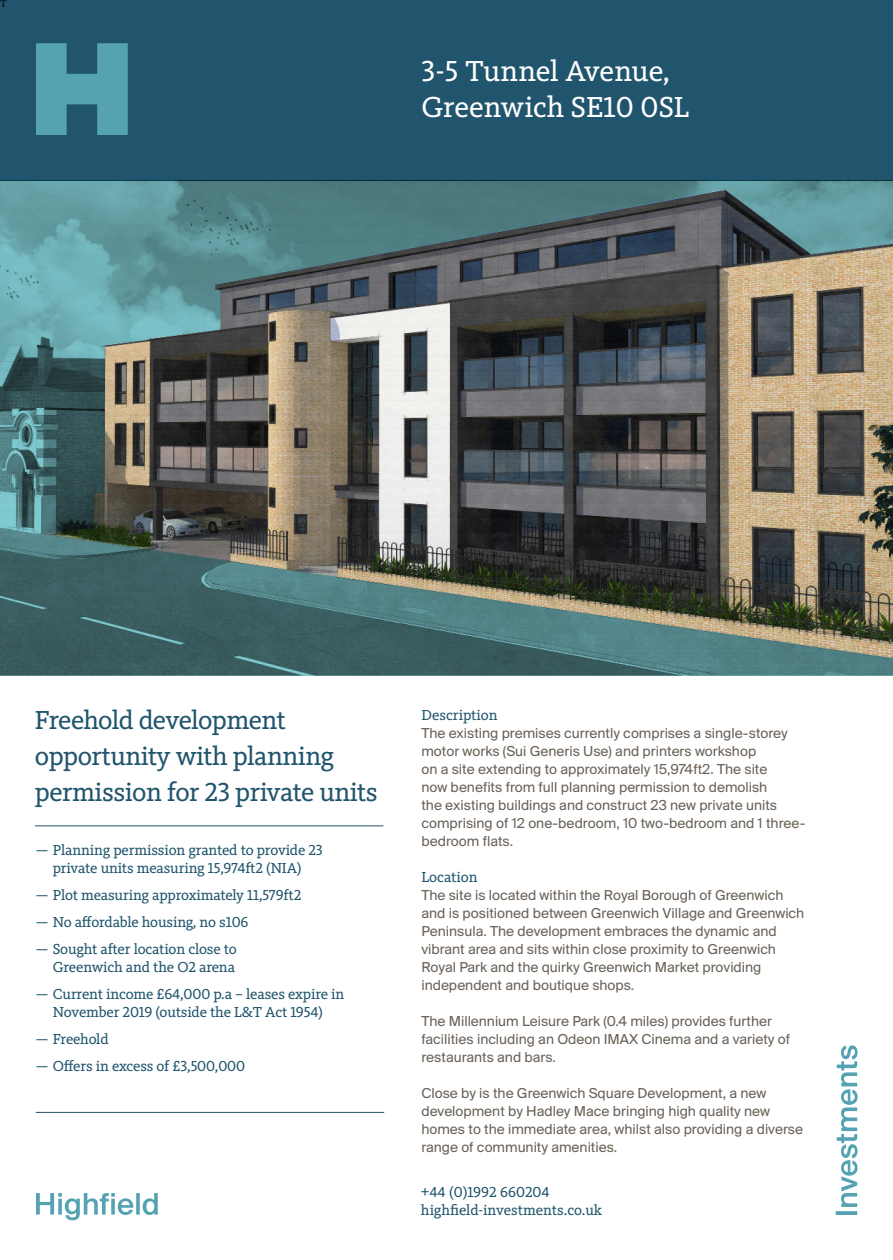
<style>
.page{position:relative;width:893px;height:1260px;background:#fff}
.page>*{position:absolute;margin:0;border:0;box-sizing:border-box;transform-origin:0 0}
.t1{font:30px/36px "Kievit Slab Pro";color:#fff}
.t2{font:27px/36px "Kievit Slab Pro";letter-spacing:-.02em;color:#21556d}
.t3{font:15px/18px "Suisse BP Intl";color:#6b6259}
.t4{font:15px/18px "Kievit Slab Pro";letter-spacing:-.01em;color:#21556d;text-align:center}
.t5{font:10.5px "Minion Pro";color:#000}
</style>
<div class="page">
<img style="left:0;top:180px;width:893px;height:496px">
<div style="left:0;top:0;width:893px;height:180px;background:#21556d"></div>
<svg style="left:36px;top:43px;width:92px;height:92px"></svg>
<svg style="left:36px;top:1193px;width:122px;height:27px"></svg>
<svg style="left:836px;top:1045px;width:22px;height:170px"></svg>
<hr style="left:35px;top:826px;width:348px;height:1px;background:#21556d">
<hr style="left:36px;top:1112px;width:348px;height:1px;background:#21556d">
<p class="t5" style="left:0;top:-3px;width:8px">T</p>
<h1 class="t1" style="left:421px;top:53px;width:270px">3-5 Tunnel Avenue,<br>Greenwich SE10 0SL</h1>
<h2 class="t2" style="left:35px;top:702px;width:344px">Freehold development opportunity with planning permission for 23 private units</h2>
<p class="t4" style="left:36px;top:841px;width:289px">— Planning permission granted to provide 23 private units measuring 15,974ft2 (NIA)</p>
<p class="t4" style="left:36px;top:886px;width:267px">— Plot measuring approximately 11,579ft2</p>
<p class="t4" style="left:36px;top:913px;width:214px">— No affordable housing, no s106</p>
<p class="t4" style="left:36px;top:940px;width:203px;text-align:right">— Sought after location close to<br>Greenwich and the O2 arena</p>
<p class="t4" style="left:36px;top:985px;width:310px">— Current income £64,000 p.a – leases expire in<br>November 2019 (outside the L&amp;T Act 1954)</p>
<p class="t4" style="left:36px;top:1030px;width:74px">— Freehold</p>
<p class="t4" style="left:36px;top:1057px;width:211px">— Offers in excess of £3,500,000</p>
<p class="t4" style="left:421px;top:706px;width:78px">Description</p>
<p class="t3" style="left:421px;top:724px;width:385px">The existing premises currently comprises a single-storey motor works (Sui Generis Use) and printers workshop<br>on a site extending to approximately 15,974ft2. The site<br>now benefits from full planning permission to demolish<br>the existing buildings and construct 23 new private units comprising of 12 one-bedroom, 10 two-bedroom and 1 three&shy;bedroom flats.</p>
<p class="t4" style="left:421px;top:868px;width:58px">Location</p>
<p class="t3" style="left:421px;top:886px;width:384px">The site is located within the Royal Borough of Greenwich and is positioned between Greenwich Village and Greenwich Peninsula. The development embraces the dynamic and vibrant area and sits within close proximity to Greenwich Royal Park and the quirky Greenwich Market providing independent and boutique shops.</p>
<p class="t3" style="left:421px;top:1012px;width:370px">The Millennium Leisure Park (0.4 miles) provides further facilities including an Odeon IMAX Cinema and a variety of restaurants and bars.</p>
<p class="t3" style="left:421px;top:1084px;width:383px">Close by is the Greenwich Square Development, a new development by Hadley Mace bringing high quality new homes to the immediate area, whilst also providing a diverse range of community amenities.</p>
<p class="t4" style="left:421px;top:1183px;width:183px;text-align:left">+44 (0)1992 660204 highfield-investments.co.uk</p>
</div>
